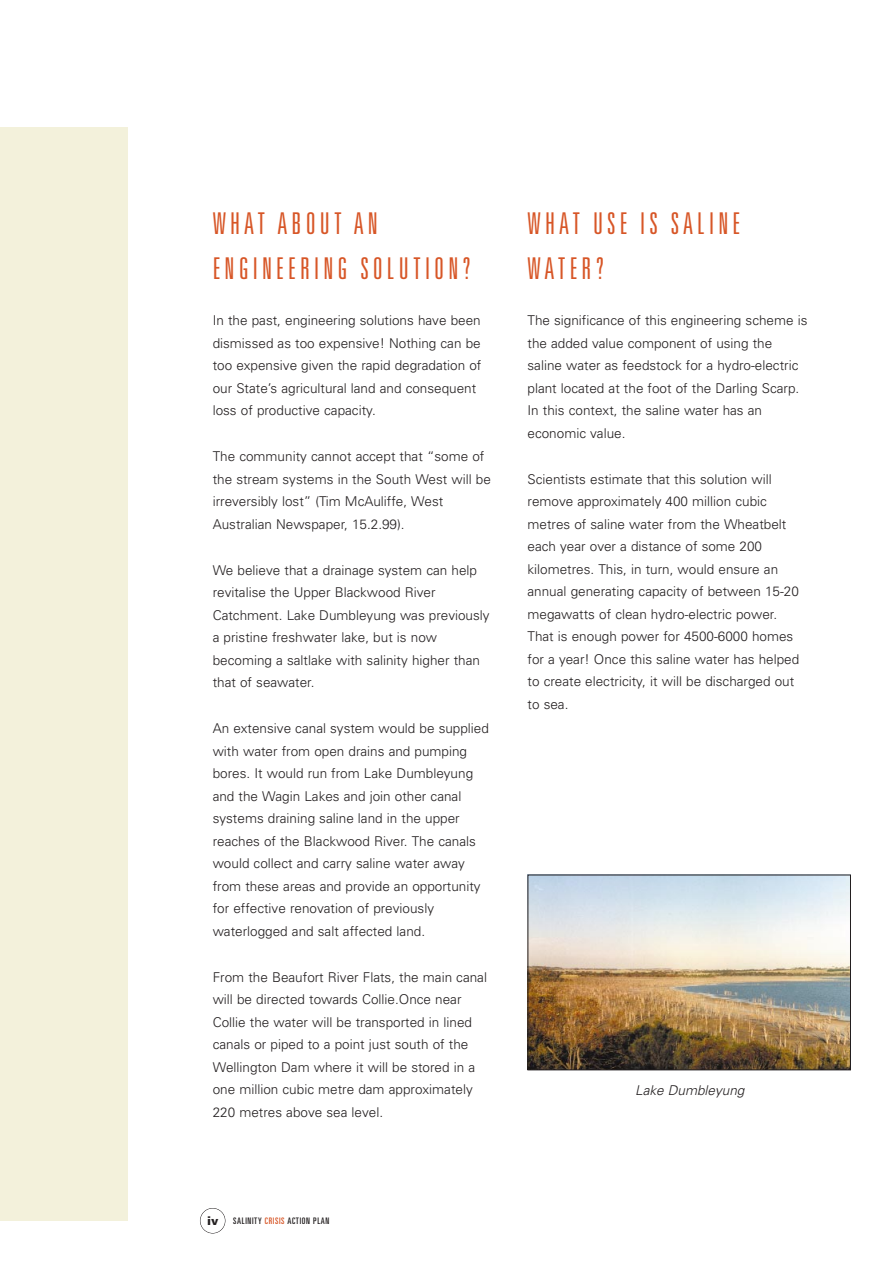
<style>
.page{position:relative;width:893px;height:1262px;background:#fff}
.page>*{position:absolute;margin:0;border:0;box-sizing:border-box;transform-origin:0 0}
.t1{font:300 ultra-condensed 30px/45px "Univers";letter-spacing:.14em;color:#d75526}
.t2{font:300 13.5px/22.5px "Univers";color:#231f20}
.t3{font:italic 300 13.5px "Univers";color:#231f20}
.t4{font:ultra-condensed 9px "Univers";letter-spacing:.075em;color:#231f20}
.s1{font-weight:900;font-stretch:normal;font-size:12px}
.s2{color:#d75526}
</style>
<div class="page">
<img style="left:529px;top:876px;width:319px;height:192px">
<div style="left:527px;top:874px;width:323px;height:196px;border:1px solid #231f20"></div>
<div style="left:0;top:128px;width:128px;height:1092px;background:#f3f1db"></div>
<div style="left:200px;top:1208px;width:25px;height:25px;border:1px solid #231f20;border-radius:50%"></div>
<h1 class="t1" style="left:213px;top:203px;width:260px">WHAT ABOUT AN<br>ENGINEERING SOLUTION?</h1>
<p class="t2" style="left:213px;top:310px;width:270px">In the past, engineering solutions have been dismissed as too expensive! Nothing can be too expensive given the rapid degradation of our State’s agricultural land and consequent loss of productive capacity.</p>
<p class="t2" style="left:213px;top:446px;width:280px">The community cannot accept that “some of the stream systems in the South West will be irreversibly lost” (Tim McAuliffe, West Australian Newspaper, 15.2.99).</p>
<p class="t2" style="left:213px;top:560px;width:278px">We believe that a drainage system can help revitalise the Upper Blackwood River Catchment. Lake Dumbleyung was previously a pristine freshwater lake, but is now becoming a saltlake with salinity higher than that of seawater.</p>
<p class="t2" style="left:213px;top:718px;width:278px">An extensive canal system would be supplied with water from open drains and pumping bores. It would run from Lake Dumbleyung and the Wagin Lakes and join other canal systems draining saline land in the upper reaches of the Blackwood River. The canals would collect and carry saline water away from these areas and provide an opportunity for effective renovation of previously waterlogged and salt affected land.</p>
<p class="t2" style="left:213px;top:966px;width:276px">From the Beaufort River Flats, the main canal will be directed towards Collie.Once near Collie the water will be transported in lined canals or piped to a point just south of the Wellington Dam where it will be stored in a one million cubic metre dam approximately 220 metres above sea level.</p>
<h1 class="t1" style="left:527px;top:203px;width:214px">WHAT USE IS SALINE<br>WATER?</h1>
<p class="t2" style="left:527px;top:310px;width:281px">The significance of this engineering scheme is the added value component of using the saline water as feedstock for a hydro-electric plant located at the foot of the Darling Scarp.<br>In this context, the saline water has an economic value.</p>
<p class="t2" style="left:527px;top:469px;width:273px">Scientists estimate that this solution will remove approximately 400 million cubic metres of saline water from the Wheatbelt each year over a distance of some 200 kilometres. This, in turn, would ensure an annual generating capacity of between 15-20 megawatts of clean hydro-electric power.<br>That is enough power for 4500-6000 homes for a year! Once this saline water has helped to create electricity, it will be discharged out to sea.</p>
<p class="t3" style="left:635px;top:1085px;width:113px">Lake Dumbleyung</p>
<p class="t4" style="left:207px;top:1217px;width:124px"><span class="s1">iv</span> SALINITY <span class="s2">CRISIS</span> ACTION PLAN</p>
</div>
